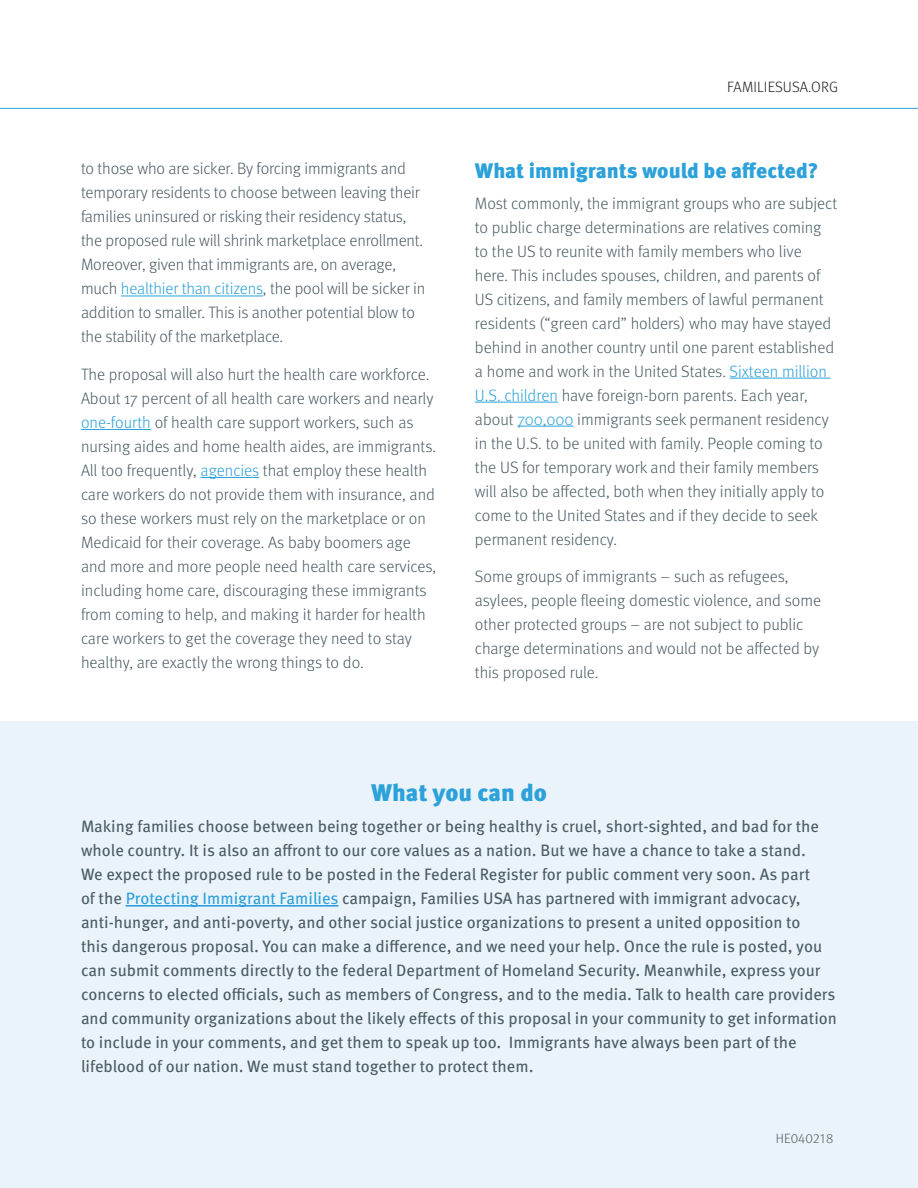
<style>
.page{position:relative;width:918px;height:1188px;background:#fff}
.page>*{position:absolute;margin:0;border:0;box-sizing:border-box;transform-origin:0 0}
.t1{font:900 24px "Meta OT";color:#2ca1da}
.t2{font:900 21px "Meta OT";color:#2ca1da}
.BODY{font:300 16.5px/24px "Meta OT";color:#4b5c65}
.BODY-2{font:16.5px/24px "Meta OT";color:#4b5c65}
.t3{font:300 15px "Meta OT";letter-spacing:.01em;color:#231f20}
.ENDNOTES{font:300 13.5px "Meta OT";color:#4b5c65}
.s1{color:#2ca1da}
</style>
<div class="page">
<hr style="left:0;top:108px;width:918px;height:1px;background:#2ca1da">
<div style="left:0;top:721px;width:918px;height:467px;background:#eaf3fa"></div>
<hr style="left:729px;top:378px;width:102px;height:1px;background:#2ca1da">
<hr style="left:475px;top:402px;width:83px;height:1px;background:#2ca1da">
<hr style="left:517px;top:426px;width:57px;height:1px;background:#2ca1da">
<hr style="left:121px;top:296px;width:142px;height:1px;background:#2ca1da">
<hr style="left:81px;top:429px;width:70px;height:1px;background:#2ca1da">
<hr style="left:201px;top:477px;width:58px;height:1px;background:#2ca1da">
<hr style="left:126px;top:905px;width:212px;height:2px;background:#2ca1da">
<p class="BODY" style="left:81px;top:157px;width:346px">to those who are sicker. By forcing immigrants and temporary residents to choose between leaving their families uninsured or risking their residency status, the proposed rule will shrink marketplace enrollment.<br>Moreover, given that immigrants are, on average, much <span class="s1">healthier than citizens</span>, the pool will be sicker in addition to smaller. This is another potential blow to the stability of the marketplace.</p>
<p class="BODY" style="left:81px;top:363px;width:357px">The proposal will also hurt the health care workforce.<br>About 17 percent of all health care workers and nearly <span class="s1">one-fourth</span> of health care support workers, such as nursing aides and home health aides, are immigrants.<br>All too frequently, <span class="s1">agencies</span> that employ these health care workers do not provide them with insurance, and so these workers must rely on the marketplace or on Medicaid for their coverage. As baby boomers age and more and more people need health care services, including home care, discouraging these immigrants from coming to help, and making it harder for health care workers to get the coverage they need to stay healthy, are exactly the wrong things to do.</p>
<p class="t3" style="left:727px;top:78px;width:113px">FAMILIESUSA.ORG</p>
<h1 class="t2" style="left:475px;top:158px;width:345px">What immigrants would be affected?</h1>
<p class="BODY" style="left:475px;top:191px;width:364px">Most commonly, the immigrant groups who are subject to public charge determinations are relatives coming to the US to reunite with family members who live here. This includes spouses, children, and parents of US citizens, and family members of lawful permanent residents (“green card” holders) who may have stayed behind in another country until one parent established a home and work in the United States. <span class="s1">Sixteen million U.S. children</span> have foreign-born parents. Each year, about <span class="s1">700,000</span> immigrants seek permanent residency in the U.S. to be united with family. People coming to the US for temporary work and their family members will also be affected, both when they initially apply to come to the United States and if they decide to seek permanent residency.</p>
<p class="BODY" style="left:475px;top:565px;width:348px">Some groups of immigrants – such as refugees, asylees, people fleeing domestic violence, and some other protected groups – are not subject to public charge determinations and would not be affected by this proposed rule.</p>
<h1 class="t1" style="left:371px;top:778px;width:177px">What you can do</h1>
<p class="BODY-2" style="left:81px;top:814px;width:758px">Making families choose between being together or being healthy is cruel, short-sighted, and bad for the whole country. It is also an affront to our core values as a nation. But we have a chance to take a stand.<br>We expect the proposed rule to be posted in the Federal Register for public comment very soon. As part<br>of the <span class="s1">Protecting Immigrant Families</span> campaign, Families USA has partnered with immigrant advocacy, anti-hunger, and anti-poverty, and other social justice organizations to present a united opposition to<br>this dangerous proposal. You can make a difference, and we need your help. Once the rule is posted, you can submit comments directly to the federal Department of Homeland Security. Meanwhile, express your concerns to elected officials, such as members of Congress, and to the media. Talk to health care providers and community organizations about the likely effects of this proposal in your community to get information to include in your comments, and get them to speak up too. Immigrants have always been part of the lifeblood of our nation. We must stand together to protect them.</p>
<p class="ENDNOTES" style="left:776px;top:1131px;width:59px">HE040218</p>
</div>
